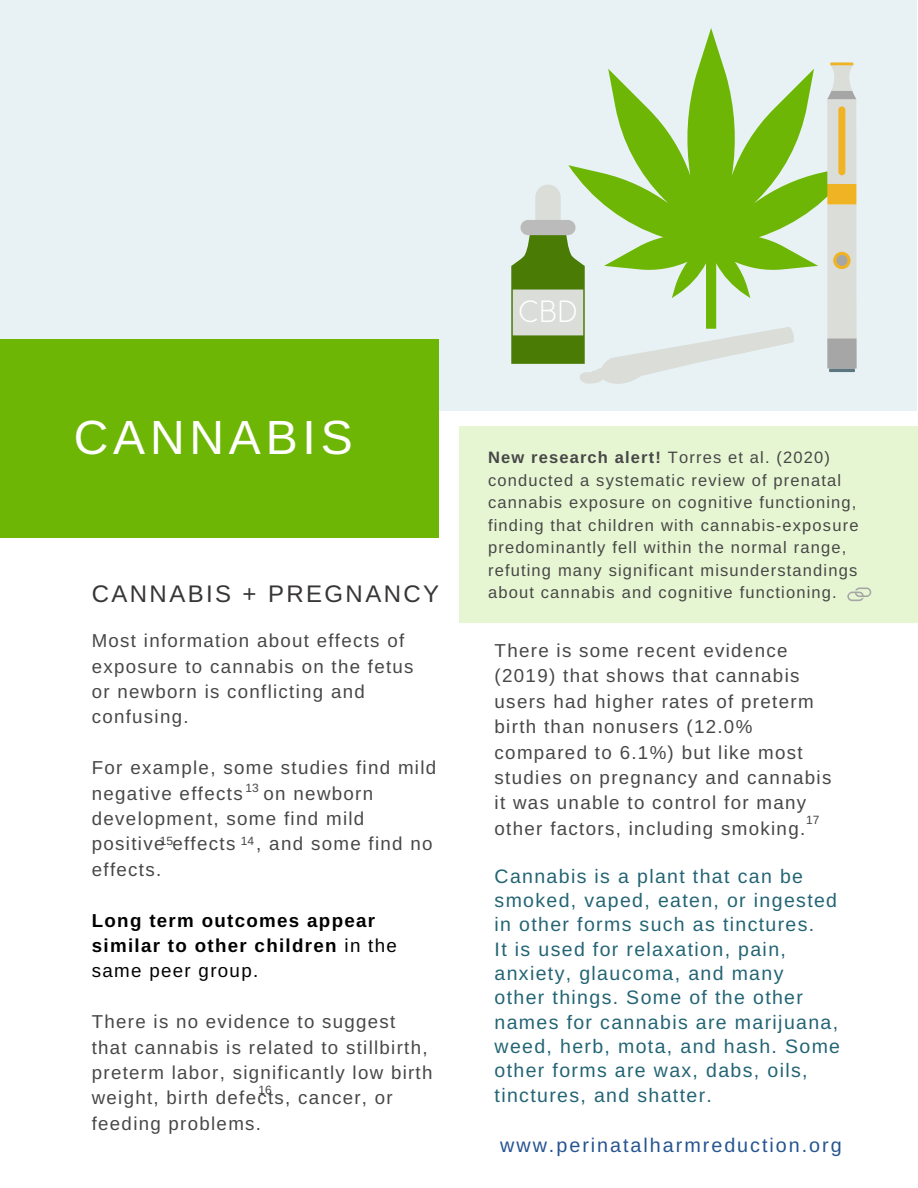
<style>
.page{position:relative;width:918px;height:1188px;background:#fff}
.page>*{position:absolute;margin:0;border:0;box-sizing:border-box;transform-origin:0 0}
.t1{font:48px "Arimo";letter-spacing:.1em;color:#fff}
.t2{font:300 27px "Comfortaa";color:#fff}
.t3{font:24px "Arimo";letter-spacing:.1em;color:#383536}
.t4{font:19.8px "Arimo";letter-spacing:.1em;color:#255490}
.t5{font:19.5px/24.3px "Arimo";letter-spacing:.07em;color:#236474}
.t6{font:18.75px/25.3px "Arimo";letter-spacing:.07em;color:#474747}
.t7{font:700 18.75px/25.3px "Arimo";letter-spacing:.07em;color:#000}
.t8{font:18.6px/25.3px "Arimo";letter-spacing:.07em;color:#474747}
.t9{font:16.5px/22.5px "Arimo";letter-spacing:.07em;color:#474747}
.t10{font:12px "Arimo";color:#474747}
.s1{font-weight:400}
.s2{font-weight:700}
</style>
<div class="page">
<div style="left:0;top:0;width:917px;height:410px;background:#e8f2f4"></div>
<div style="left:0;top:339px;width:439px;height:198px;background:#6eb605"></div>
<svg style="left:574px;top:410px;width:225px;height:1px"></svg>
<svg style="left:511px;top:51px;width:346px;height:333px"></svg>
<div style="left:459px;top:426px;width:459px;height:197px;background:#e7f6d2"></div>
<svg style="left:847px;top:587px;width:25px;height:15px"></svg>
<p class="t1" style="left:74px;top:411px;width:280px">CANNABIS</p>
<p class="t3" style="left:92px;top:580px;width:349px">CANNABIS + PREGNANCY</p>
<p class="t8" style="left:92px;top:628px;width:323px">Most information about effects of exposure to cannabis on the fetus or newborn is conflicting and confusing.</p>
<p class="t6" style="left:92px;top:755px;width:346px">For example, some studies find mild negative effects on newborn development, some find mild positive effects , and some find no effects.</p>
<p class="t7" style="left:92px;top:907px;width:307px">Long term outcomes appear similar to other children <span class="s1">in the same peer group.</span></p>
<p class="t8" style="left:92px;top:1009px;width:342px">There is no evidence to suggest that cannabis is related to stillbirth, preterm labor, significantly low birth weight, birth defects, cancer, or feeding problems.</p>
<p class="t10" style="left:245px;top:782px;width:15px">13</p>
<p class="t10" style="left:160px;top:834px;width:15px">15</p>
<p class="t10" style="left:241px;top:834px;width:15px">14</p>
<p class="t10" style="left:259px;top:1083px;width:15px">16</p>
<p class="t2" style="left:518px;top:298px;width:61px">CBD</p>
<p class="t9" style="left:488px;top:446px;width:372px"><span class="s2">New research alert!</span> Torres et al. (2020) conducted a systematic review of prenatal cannabis exposure on cognitive functioning, finding that children with cannabis-exposure predominantly fell within the normal range, refuting many significant misunderstandings about cannabis and cognitive functioning.</p>
<p class="t6" style="left:495px;top:638px;width:338px">There is some recent evidence (2019) that shows that cannabis users had higher rates of preterm birth than nonusers (12.0% compared to 6.1%) but like most studies on pregnancy and cannabis it was unable to control for many other factors, including smoking.</p>
<p class="t10" style="left:806px;top:813px;width:15px">17</p>
<p class="t5" style="left:495px;top:864px;width:344px">Cannabis is a plant that can be smoked, vaped, eaten, or ingested in other forms such as tinctures.</p>
<p class="t5" style="left:495px;top:937px;width:347px">It is used for relaxation, pain, anxiety, glaucoma, and many<br>other things. Some of the other names for cannabis are marijuana, weed, herb, mota, and hash. Some other forms are wax, dabs, oils, tinctures, and shatter.</p>
<p class="t4" style="left:500px;top:1134px;width:343px">www.perinatalharmreduction.org</p>
</div>
